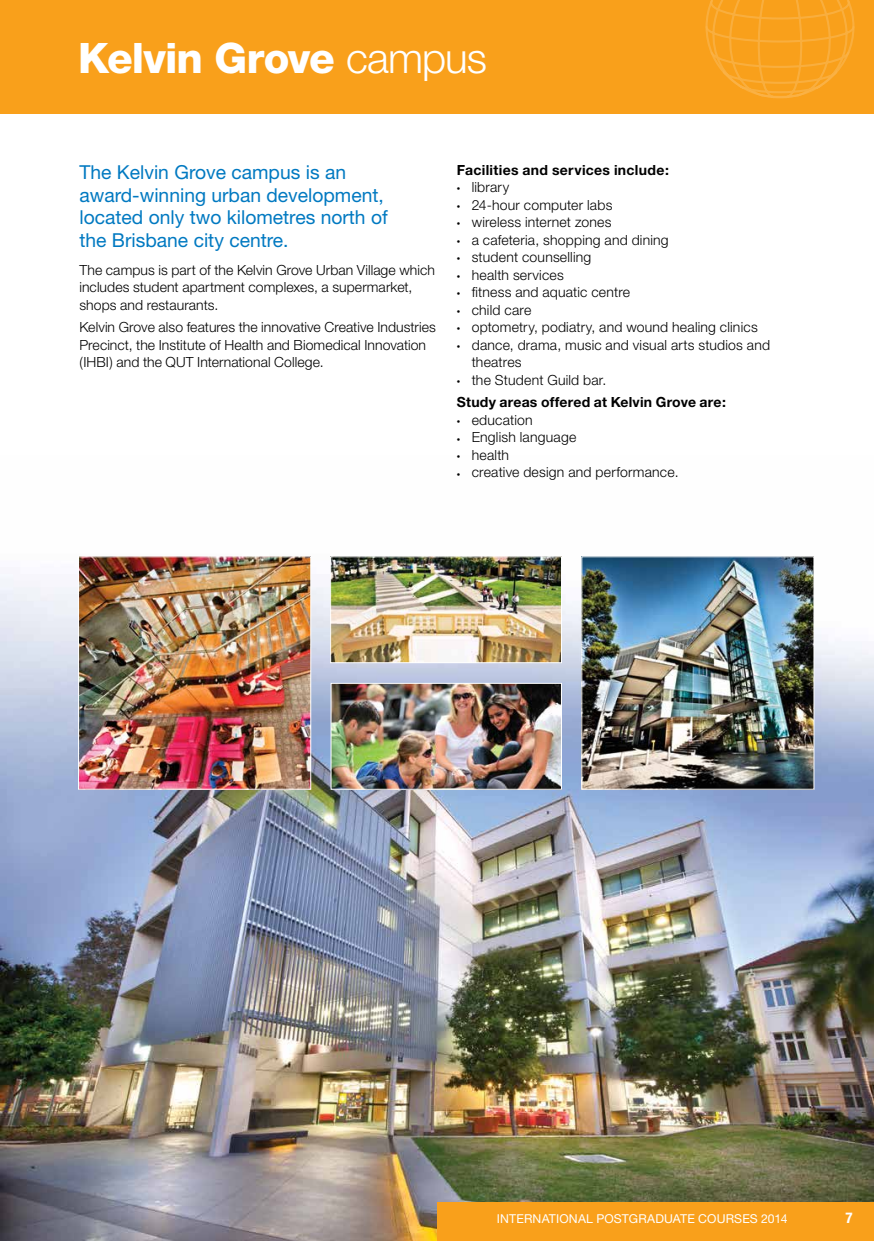
<style>
.page{position:relative;width:874px;height:1241px;background:#fff}
.page>*{position:absolute;margin:0;border:0;box-sizing:border-box;transform-origin:0 0}
.t1{font:800 42px "Helvetica Neue";letter-spacing:-.025em;color:#fff}
.t2{font:19.25px/22.8px "Helvetica Neue";color:#0079c1}
.t3{font:700 condensed 14.88px "Helvetica Neue";color:#fff}
.t4{font:300 14px/17.5px "Helvetica Neue";letter-spacing:.01em;color:#000}
.t5{font:700 14px/22.4px "Helvetica Neue";letter-spacing:.02em;color:#000}
.t6{font:12.25px "Helvetica Neue";letter-spacing:.01em;color:#fff}
.s1{font-weight:300}
.s2{font-size:7px}
.s3{font-weight:300;font-size:7px}
</style>
<div class="page">
<img style="left:1px;top:556px;width:872px;height:684px">
<div style="left:0;top:0;width:873px;height:113px;background:#f9a01b"></div>
<svg style="left:705px;top:0;width:150px;height:99px"></svg>
<img style="left:332px;top:558px;width:227px;height:103px">
<div style="left:330px;top:556px;width:231px;height:107px;border:1px solid #fff"></div>
<img style="left:332px;top:684px;width:227px;height:103px">
<div style="left:330px;top:682px;width:231px;height:107px;border:1px solid #fff"></div>
<img style="left:80px;top:558px;width:229px;height:229px">
<div style="left:78px;top:556px;width:233px;height:233px;border:1px solid #fff"></div>
<img style="left:583px;top:558px;width:229px;height:229px">
<div style="left:437px;top:1201px;width:436px;height:39px;background:#f9a01b"></div>
<h1 class="t1" style="left:78px;top:33px;width:410px">Kelvin Grove <span class="s1">campus</span></h1>
<h2 class="t2" style="left:79px;top:160px;width:310px">The Kelvin Grove campus is an award-winning urban development, located only two kilometres north of the Brisbane city centre.</h2>
<p class="t4" style="left:79px;top:260px;width:357px">The campus is part of the Kelvin Grove Urban Village which includes student apartment complexes, a supermarket, shops and restaurants.</p>
<p class="t4" style="left:79px;top:318px;width:358px">Kelvin Grove also features the innovative Creative Industries<br>Precinct, the Institute of Health and Biomedical Innovation (IHBI) and the QUT International College.</p>
<p class="t5" style="left:456px;top:158px;width:214px">Facilities and services include:</p>
<p class="t4" style="left:456px;top:178px;width:54px"><span class="s2">•</span> library</p>
<p class="t4" style="left:456px;top:196px;width:157px"><span class="s2">•</span> 24-hour computer labs</p>
<p class="t4" style="left:456px;top:213px;width:156px"><span class="s2">•</span> wireless internet zones</p>
<p class="t4" style="left:456px;top:231px;width:213px"><span class="s2">•</span> a cafeteria, shopping and dining</p>
<p class="t4" style="left:456px;top:248px;width:136px"><span class="s2">•</span> student counselling</p>
<p class="t4" style="left:456px;top:266px;width:108px"><span class="s2">•</span> health services</p>
<p class="t4" style="left:456px;top:283px;width:175px"><span class="s2">•</span> fitness and aquatic centre</p>
<p class="t4" style="left:456px;top:301px;width:76px"><span class="s2">•</span> child care</p>
<p class="t4" style="left:456px;top:318px;width:302px"><span class="s2">•</span> optometry, podiatry, and wound healing clinics</p>
<p class="t4" style="left:471px;top:336px;width:300px;text-indent:-15px"><span class="s2">•</span> dance, drama, music and visual arts studios and theatres</p>
<p class="t5" style="left:456px;top:368px;width:271px"><span class="s3">•</span> <span class="s1">the Student Guild bar.<br></span>Study areas offered at Kelvin Grove are:</p>
<p class="t4" style="left:456px;top:411px;width:77px"><span class="s2">•</span> education</p>
<p class="t4" style="left:456px;top:428px;width:121px"><span class="s2">•</span> English language</p>
<p class="t4" style="left:456px;top:446px;width:54px"><span class="s2">•</span> health</p>
<p class="t4" style="left:456px;top:463px;width:223px"><span class="s2">•</span> creative design and performance.</p>
<p class="t6" style="left:496px;top:1211px;width:220px">international Postgraduate COURSES</p>
<p class="t6" style="left:760px;top:1211px;width:28px">2014</p>
<p class="t3" style="left:845px;top:1208px;width:9px">7</p>
</div>
